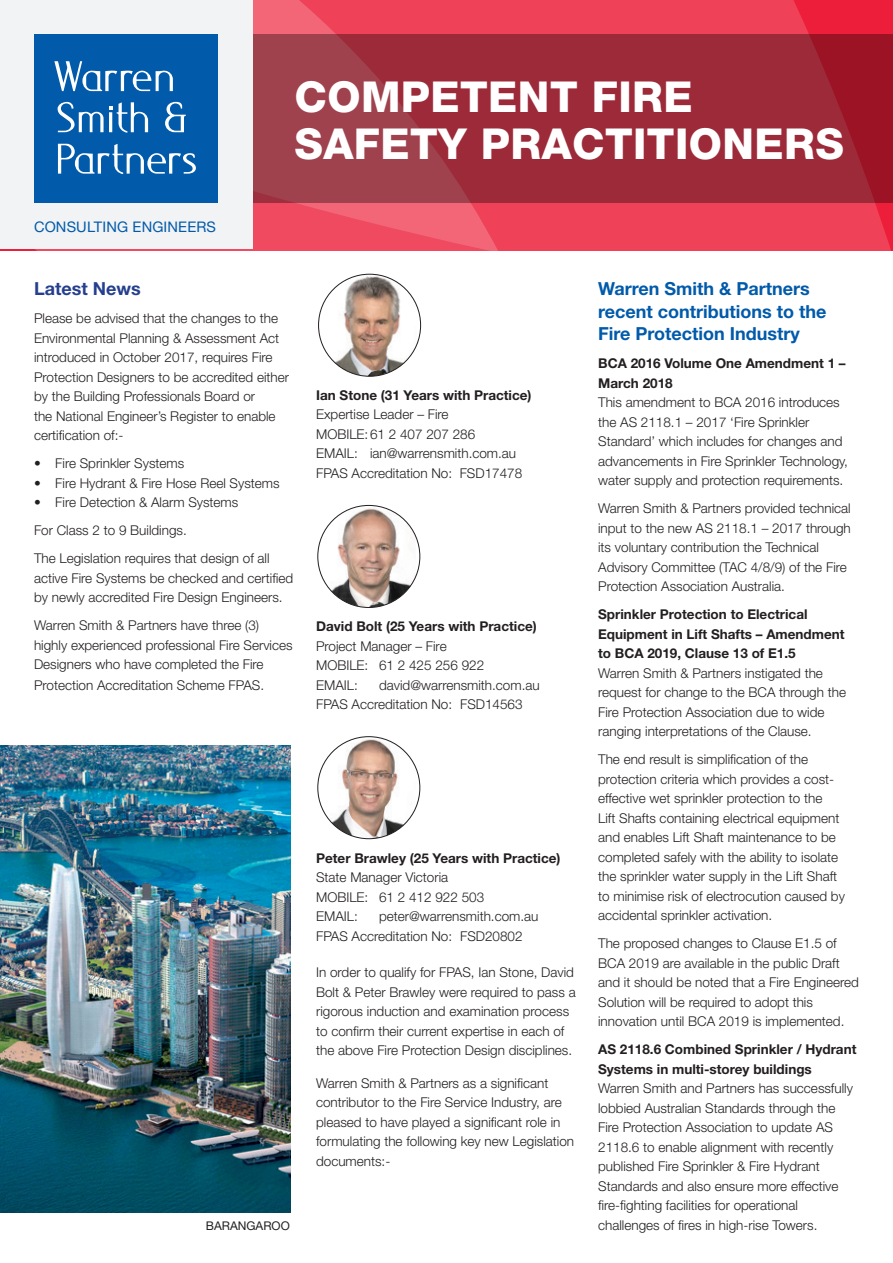
<style>
.page{position:relative;width:893px;height:1263px;background:#fff}
.page>*{position:absolute;margin:0;border:0;box-sizing:border-box;transform-origin:0 0}
.t1{font:800 42.6px/47.4px "Helvetica Neue";letter-spacing:.01em;color:#fff}
.t2{font:700 18px/22.5px "Helvetica Neue";color:#015aaa}
.t3{font:700 18px "Helvetica Neue";color:#253f8e}
.t4{font:14.7px "Helvetica Neue";letter-spacing:.01em;color:#015aaa}
.t5{font:300 13.5px/19.5px "Helvetica Neue";color:#231f20}
.t6{font:700 13.5px/19.5px "Helvetica Neue";color:#231f20}
.t7{font:12px "Helvetica Neue";color:#231f20}
</style>
<div class="page">
<svg style="left:583px;top:0;width:310px;height:251px;background:#ee3c53"></svg>
<svg style="left:0;top:0;width:583px;height:377px"></svg>
<svg style="left:252px;top:34px;width:641px;height:169px;background:#9d2e3c"></svg>
<div style="left:0;top:0;width:252px;height:248px;background:#f2f3f4"></div>
<div style="left:34px;top:34px;width:184px;height:168px;background:#015aaa"></div>
<svg style="left:54px;top:61px;width:119px;height:30px"></svg>
<svg style="left:58px;top:102px;width:90px;height:31px"></svg>
<svg style="left:165px;top:102px;width:21px;height:30px"></svg>
<svg style="left:58px;top:144px;width:138px;height:30px"></svg>
<img style="left:323px;top:274px;width:93px;height:102px">
<img style="left:322px;top:505px;width:94px;height:102px">
<img style="left:322px;top:737px;width:94px;height:102px">
<img style="left:0;top:745px;width:291px;height:467px">
<p class="t4" style="left:34px;top:218px;width:184px">CONSULTING ENGINEERS</p>
<h1 class="t1" style="left:295px;top:73px;width:551px">COMPETENT FIRE<br>SAFETY PRACTITIONERS</h1>
<h2 class="t3" style="left:34px;top:278px;width:108px">Latest News</h2>
<p class="t5" style="left:34px;top:308px;width:257px">Please be advised that the changes to the Environmental Planning &amp; Assessment Act introduced in October 2017, requires Fire Protection Designers to be accredited either by the Building Professionals Board or<br>the National Engineer’s Register to enable certification of:-</p>
<p class="t5" style="left:34px;top:453px;width:152px">• Fire Sprinkler Systems</p>
<p class="t5" style="left:34px;top:473px;width:247px">• Fire Hydrant &amp; Fire Hose Reel Systems</p>
<p class="t5" style="left:34px;top:488px;width:237px;line-height:28px">• Fire Detection &amp; Alarm Systems<br>For Class 2 to 9 Buildings.<br>The Legislation requires that design of all</p>
<p class="t5" style="left:34px;top:568px;width:261px">active Fire Systems be checked and certified by newly accredited Fire Design Engineers.</p>
<p class="t5" style="left:34px;top:615px;width:260px">Warren Smith &amp; Partners have three (3) highly experienced professional Fire Services<br>Designers who have completed the Fire</p>
<p class="t5" style="left:34px;top:675px;width:232px">Protection Accreditation Scheme FPAS.</p>
<p class="t6" style="left:316px;top:385px;width:217px">Ian Stone (31 Years with Practice)</p>
<p class="t5" style="left:316px;top:404px;width:208px">Expertise Leader – Fire<br>MOBILE:61 2 407 207 286<br>EMAIL: ian@warrensmith.com.au<br>FPAS Accreditation No: FSD17478</p>
<p class="t6" style="left:316px;top:616px;width:222px">David Bolt (25 Years with Practice)</p>
<p class="t5" style="left:316px;top:636px;width:170px">Project Manager – Fire<br>MOBILE: 61 2 425 256 922<br>EMAIL:</p>
<p class="t5" style="left:316px;top:675px;width:225px;text-indent:63px">david@warrensmith.com.au<br>FPAS Accreditation No: FSD14563</p>
<p class="t6" style="left:316px;top:848px;width:246px">Peter Brawley (25 Years with Practice)</p>
<p class="t5" style="left:316px;top:867px;width:170px">State Manager Victoria<br>MOBILE: 61 2 412 922 503<br>EMAIL:</p>
<p class="t5" style="left:316px;top:906px;width:224px;text-indent:63px">peter@warrensmith.com.au<br>FPAS Accreditation No: FSD20802</p>
<p class="t5" style="left:316px;top:962px;width:261px">In order to qualify for FPAS, Ian Stone, David Bolt &amp; Peter Brawley were required to pass a rigorous induction and examination process to confirm their current expertise in each of the above Fire Protection Design disciplines.</p>
<p class="t5" style="left:316px;top:1073px;width:260px">Warren Smith &amp; Partners as a significant contributor to the Fire Service Industry, are pleased to have played a significant role in formulating the following key new Legislation documents:-</p>
<h2 class="t2" style="left:598px;top:277px;width:230px">Warren Smith &amp; Partners recent contributions to the<br>Fire Protection Industry</h2>
<p class="t6" style="left:598px;top:353px;width:249px">BCA 2016 Volume One Amendment 1 –<br>March 2018</p>
<p class="t5" style="left:598px;top:392px;width:251px">This amendment to BCA 2016 introduces the AS 2118.1 – 2017 ‘Fire Sprinkler Standard’ which includes for changes and advancements in Fire Sprinkler Technology, water supply and protection requirements.</p>
<p class="t5" style="left:598px;top:498px;width:254px">Warren Smith &amp; Partners provided technical input to the new AS 2118.1 – 2017 through its voluntary contribution the Technical Advisory Committee (TAC 4/8/9) of the Fire Protection Association Australia.</p>
<p class="t6" style="left:598px;top:604px;width:248px">Sprinkler Protection to Electrical<br>Equipment in Lift Shafts – Amendment to BCA 2019, Clause 13 of E1.5</p>
<p class="t5" style="left:598px;top:663px;width:249px">Warren Smith &amp; Partners instigated the request for change to the BCA through the Fire Protection Association due to wide ranging interpretations of the Clause.</p>
<p class="t5" style="left:598px;top:749px;width:248px">The end result is simplification of the protection criteria which provides a cost&shy;effective wet sprinkler protection to the<br>Lift Shafts containing electrical equipment and enables Lift Shaft maintenance to be completed safely with the ability to isolate the sprinkler water supply in the Lift Shaft to minimise risk of electrocution caused by accidental sprinkler activation.</p>
<p class="t5" style="left:598px;top:933px;width:262px">The proposed changes to Clause E1.5 of BCA 2019 are available in the public Draft and it should be noted that a Fire Engineered Solution will be required to adopt this innovation until BCA 2019 is implemented.</p>
<p class="t6" style="left:598px;top:1039px;width:260px">AS 2118.6 Combined Sprinkler / Hydrant<br>Systems in multi-storey buildings</p>
<p class="t5" style="left:598px;top:1078px;width:256px">Warren Smith and Partners has successfully lobbied Australian Standards through the Fire Protection Association to update AS 2118.6 to enable alignment with recently published Fire Sprinkler &amp; Fire Hydrant Standards and also ensure more effective fire-fighting facilities for operational</p>
<p class="t7" style="left:206px;top:1219px;width:85px">BARANGAROO</p>
<p class="t5" style="left:598px;top:1215px;width:221px">challenges of fires in high-rise Towers.</p>
</div>
